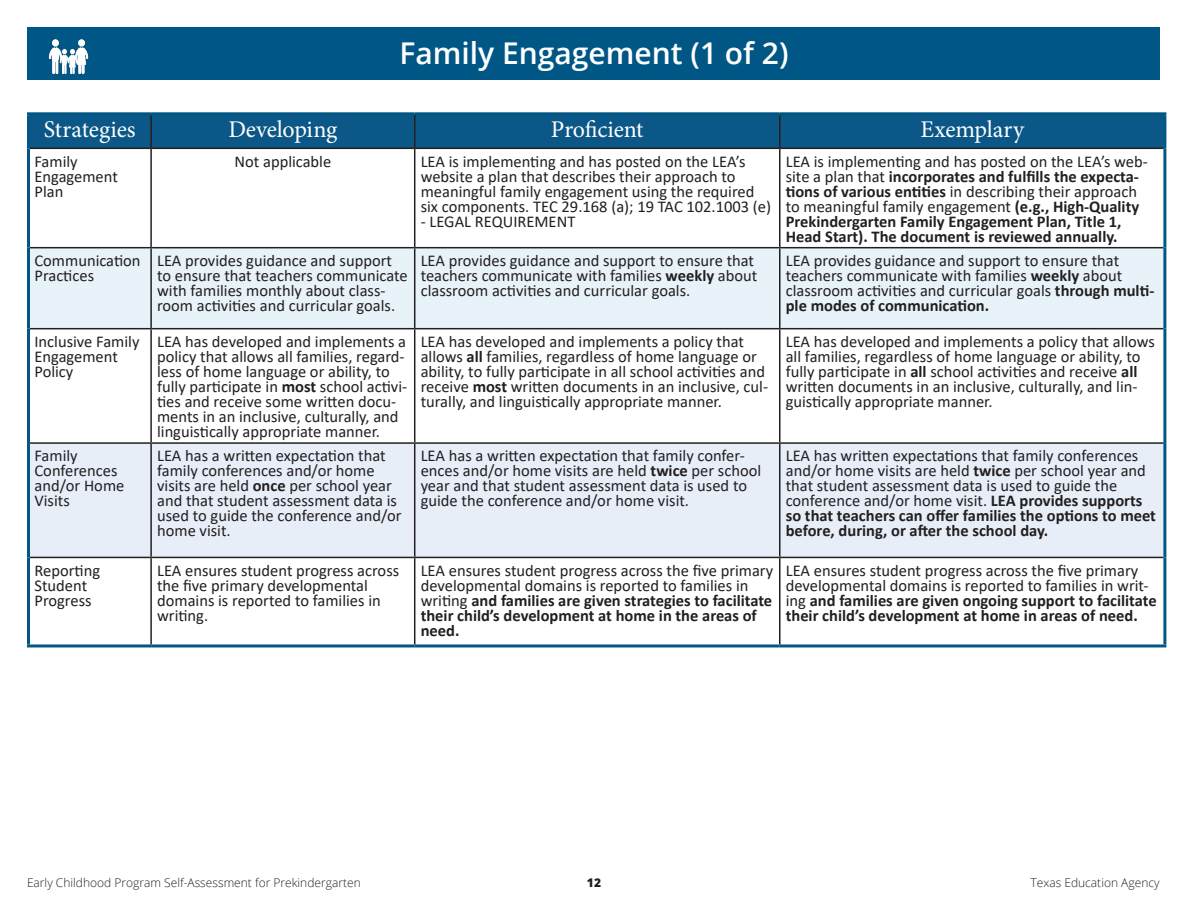
<style>
.page{position:relative;width:1188px;height:918px;background:#fff}
.page>*{position:absolute;margin:0;border:0;box-sizing:border-box;transform-origin:0 0}
.t1{font:600 30px "Open Sans";color:#fff}
.t2{font:24px "Minion Pro";letter-spacing:-.01em;color:#fff}
.t3{font:16.5px/15px "Calibri";color:#231f20}
.t4{font:700 16.5px/15px "Calibri";color:#231f20}
.t5{font:300 12px "Open Sans";color:#231f20}
.t6{font:800 12px "Open Sans";color:#231f20}
.s1{font-weight:400}
.s2{font-weight:700}
</style>
<div class="page">
<div style="left:28px;top:28px;width:1132px;height:52px;background:#005786"></div>
<img style="left:48px;top:39px;width:41px;height:36px">
<div style="left:30px;top:115px;width:1133px;height:33px;background:#0b5787"></div>
<div style="left:30px;top:248px;width:1133px;height:80px;background:#e8f3f9"></div>
<div style="left:30px;top:444px;width:1133px;height:113px;background:#e7eef8"></div>
<hr style="left:27px;top:112px;width:124px;height:3px;background:#005786">
<hr style="left:27px;top:115px;width:3px;height:33px;background:#005786">
<hr style="left:151px;top:112px;width:264px;height:3px;background:#005786">
<hr style="left:415px;top:112px;width:365px;height:3px;background:#005786">
<hr style="left:780px;top:112px;width:386px;height:3px;background:#005786">
<hr style="left:1163px;top:115px;width:3px;height:33px;background:#005786">
<hr style="left:27px;top:148px;width:3px;height:100px;background:#005786">
<hr style="left:1163px;top:148px;width:3px;height:100px;background:#005786">
<hr style="left:27px;top:248px;width:3px;height:81px;background:#005786">
<hr style="left:1163px;top:248px;width:3px;height:81px;background:#005786">
<hr style="left:27px;top:329px;width:3px;height:114px;background:#005786">
<hr style="left:1163px;top:329px;width:3px;height:114px;background:#005786">
<hr style="left:27px;top:443px;width:3px;height:114px;background:#005786">
<hr style="left:1163px;top:443px;width:3px;height:114px;background:#005786">
<hr style="left:27px;top:557px;width:3px;height:87px;background:#005786">
<hr style="left:1163px;top:557px;width:3px;height:87px;background:#005786">
<hr style="left:27px;top:644px;width:124px;height:3px;background:#005786">
<hr style="left:151px;top:644px;width:264px;height:3px;background:#005786">
<hr style="left:415px;top:644px;width:365px;height:3px;background:#005786">
<hr style="left:780px;top:644px;width:386px;height:3px;background:#005786">
<hr style="left:150px;top:115px;width:2px;height:33px;background:#231f20">
<hr style="left:414px;top:115px;width:1px;height:33px;background:#231f20">
<hr style="left:779px;top:115px;width:2px;height:33px;background:#231f20">
<hr style="left:30px;top:148px;width:121px;height:1px;background:#231f20">
<hr style="left:151px;top:148px;width:264px;height:1px;background:#231f20">
<hr style="left:150px;top:149px;width:2px;height:98px;background:#231f20">
<hr style="left:415px;top:148px;width:365px;height:1px;background:#231f20">
<hr style="left:414px;top:149px;width:1px;height:98px;background:#231f20">
<hr style="left:780px;top:148px;width:383px;height:1px;background:#231f20">
<hr style="left:779px;top:149px;width:2px;height:98px;background:#231f20">
<hr style="left:30px;top:247px;width:121px;height:1px;background:#231f20">
<hr style="left:151px;top:247px;width:264px;height:1px;background:#231f20">
<hr style="left:150px;top:248px;width:2px;height:80px;background:#231f20">
<hr style="left:415px;top:247px;width:365px;height:1px;background:#231f20">
<hr style="left:414px;top:248px;width:1px;height:80px;background:#231f20">
<hr style="left:780px;top:247px;width:383px;height:1px;background:#231f20">
<hr style="left:779px;top:248px;width:2px;height:80px;background:#231f20">
<hr style="left:30px;top:328px;width:121px;height:1px;background:#231f20">
<hr style="left:151px;top:328px;width:264px;height:1px;background:#231f20">
<hr style="left:150px;top:329px;width:2px;height:113px;background:#231f20">
<hr style="left:415px;top:328px;width:365px;height:1px;background:#231f20">
<hr style="left:414px;top:329px;width:1px;height:113px;background:#231f20">
<hr style="left:780px;top:328px;width:383px;height:1px;background:#231f20">
<hr style="left:779px;top:329px;width:2px;height:113px;background:#231f20">
<hr style="left:30px;top:442px;width:121px;height:2px;background:#231f20">
<hr style="left:151px;top:442px;width:264px;height:2px;background:#231f20">
<hr style="left:150px;top:444px;width:2px;height:113px;background:#231f20">
<hr style="left:415px;top:442px;width:365px;height:2px;background:#231f20">
<hr style="left:414px;top:444px;width:1px;height:113px;background:#231f20">
<hr style="left:780px;top:442px;width:383px;height:2px;background:#231f20">
<hr style="left:779px;top:444px;width:2px;height:113px;background:#231f20">
<hr style="left:30px;top:557px;width:121px;height:1px;background:#231f20">
<hr style="left:151px;top:557px;width:264px;height:1px;background:#231f20">
<hr style="left:150px;top:558px;width:2px;height:86px;background:#231f20">
<hr style="left:415px;top:557px;width:365px;height:1px;background:#231f20">
<hr style="left:414px;top:558px;width:1px;height:86px;background:#231f20">
<hr style="left:780px;top:557px;width:383px;height:1px;background:#231f20">
<hr style="left:779px;top:558px;width:2px;height:86px;background:#231f20">
<h2 class="t1" style="left:399px;top:33px;width:391px">Family Engagement (1 of 2)</h2>
<p class="t2" style="left:44px;top:114px;width:93px">Strategies</p>
<p class="t2" style="left:228px;top:114px;width:111px">Developing</p>
<p class="t2" style="left:551px;top:114px;width:94px">Proficient</p>
<p class="t2" style="left:920px;top:114px;width:105px">Exemplary</p>
<p class="t3" style="left:34px;top:153px;width:45px">Family</p>
<p class="t3" style="left:34px;top:168px;width:85px">Engagement<br>Plan</p>
<p class="t3" style="left:234px;top:153px;width:98px">Not applicable</p>
<p class="t3" style="left:421px;top:153px;width:352px">LEA is implementing and has posted on the LEA’s website a plan that describes their approach to meaningful family engagement using the required six components. TEC 29.168 (a); 19 TAC 102.1003 (e)</p>
<p class="t3" style="left:421px;top:213px;width:156px">- LEGAL REQUIREMENT</p>
<p class="t4" style="left:786px;top:154px;width:364px"><span class="s1">LEA is implementing and has posted on the LEA’s web&shy;site a plan that</span> incorporates and fulfills the expecta&shy;tions of various entities <span class="s1">in describing their approach to meaningful family engagement</span> (e.g., High-Quality Prekindergarten Family Engagement Plan, Title 1, Head Start). The document is reviewed annually.</p>
<p class="t3" style="left:35px;top:253px;width:108px">Communication<br>Practices</p>
<p class="t3" style="left:157px;top:253px;width:252px">LEA provides guidance and support to ensure that teachers communicate with families monthly about class&shy;room activities and curricular goals.</p>
<p class="t3" style="left:421px;top:253px;width:338px">LEA provides guidance and support to ensure that teachers communicate with families <span class="s2">weekly</span> about classroom activities and curricular goals.</p>
<p class="t3" style="left:786px;top:253px;width:370px">LEA provides guidance and support to ensure that teachers communicate with families <span class="s2">weekly</span> about classroom activities and curricular goals <span class="s2">through multi&shy;ple modes of communication.</span></p>
<p class="t3" style="left:35px;top:334px;width:106px">Inclusive Family<br>Engagement<br>Policy</p>
<p class="t3" style="left:157px;top:334px;width:252px">LEA has developed and implements a policy that allows all families, regard&shy;less of home language or ability, to fully participate in <span class="s2">most</span> school activi&shy;ties and receive some written docu&shy;ments in an inclusive, culturally, and linguistically appropriate manner.</p>
<p class="t3" style="left:421px;top:334px;width:349px">LEA has developed and implements a policy that allows <span class="s2">all</span> families, regardless of home language or ability, to fully participate in all school activities and receive <span class="s2">most</span> written documents in an inclusive, cul&shy;turally, and linguistically appropriate manner.</p>
<p class="t3" style="left:786px;top:334px;width:371px">LEA has developed and implements a policy that allows all families, regardless of home language or ability, to fully participate in <span class="s2">all</span> school activities and receive <span class="s2">all </span>written documents in an inclusive, culturally, and lin&shy;guistically appropriate manner.</p>
<p class="t3" style="left:35px;top:448px;width:45px">Family</p>
<p class="t3" style="left:35px;top:463px;width:91px">Conferences and/or Home<br>Visits</p>
<p class="t3" style="left:157px;top:448px;width:246px">LEA has a written expectation that family conferences and/or home visits are held <span class="s2">once</span> per school year and that student assessment data is used to guide the conference and/or home visit.</p>
<p class="t3" style="left:421px;top:448px;width:342px">LEA has a written expectation that family confer&shy;ences and/or home visits are held <span class="s2">twice</span> per school year and that student assessment data is used to guide the conference and/or home visit.</p>
<p class="t3" style="left:786px;top:448px;width:372px">LEA has written expectations that family conferences and/or home visits are held <span class="s2">twice</span> per school year and that student assessment data is used to guide the conference and/or home visit. <span class="s2">LEA provides supports so that teachers can offer families the options to meet before, during, or after the school day.</span></p>
<p class="t3" style="left:35px;top:562px;width:67px">Reporting</p>
<p class="t3" style="left:35px;top:577px;width:54px">Student</p>
<p class="t3" style="left:35px;top:592px;width:59px">Progress</p>
<p class="t3" style="left:157px;top:562px;width:244px">LEA ensures student progress across the five primary developmental domains is reported to families in writing.</p>
<p class="t3" style="left:421px;top:562px;width:354px">LEA ensures student progress across the five primary developmental domains is reported to families in writing <span class="s2">and families are given strategies to facilitate their child’s development at home in the areas of need.</span></p>
<p class="t3" style="left:786px;top:562px;width:372px">LEA ensures student progress across the five primary developmental domains is reported to families in writ&shy;ing <span class="s2">and families are given ongoing support to facilitate their child’s development at home in areas of need.</span></p>
<p class="t5" style="left:27px;top:874px;width:335px">Early Childhood Program Self-Assessment for Prekindergarten</p>
<p class="t6" style="left:587px;top:873px;width:16px">12</p>
<p class="t5" style="left:1030px;top:874px;width:131px">Texas Education Agency</p>
</div>
